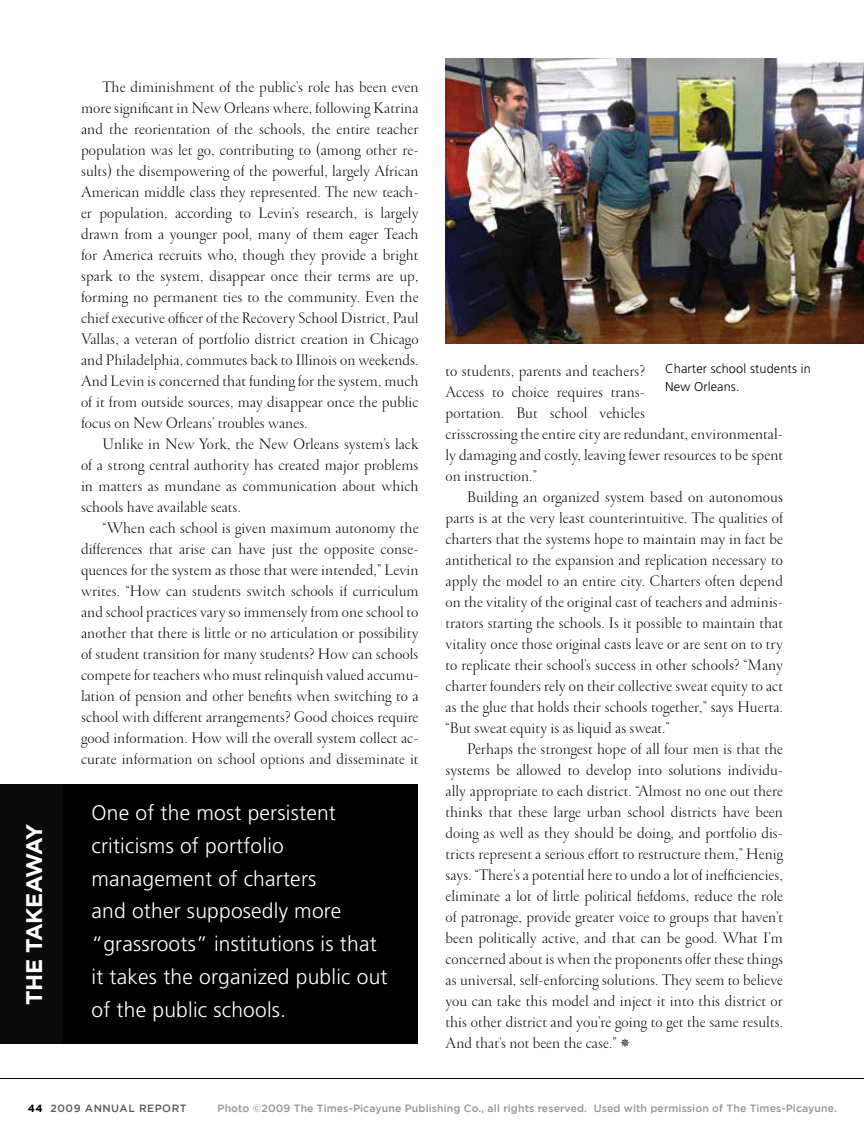
<style>
.page{position:relative;width:864px;height:1134px;background:#fff}
.page>*{position:absolute;margin:0;border:0;box-sizing:border-box;transform-origin:0 0}
.t1{font:700 22.5px "Gotham";letter-spacing:-.02em;color:#fff}
.t2{font:300 21px/33px "Frutiger";letter-spacing:.01em;color:#fff}
.t3{font:300 16.5px/21px "Garamond FB Display";letter-spacing:.01em;color:#000;text-align:justify}
.t4{font:300 12.75px/18px "Frutiger";letter-spacing:.01em;color:#000}
.t5{font:500 10.5px "Gotham";letter-spacing:.01em;color:#939598}
.t6{font:500 10.5px "Gotham";letter-spacing:.05em;color:#58595b}
.s1{font-weight:700;color:#000}
</style>
<div class="page">
<hr style="left:0;top:1078px;width:864px;height:1px;background:#000">
<div style="left:2px;top:784px;width:416px;height:260px;background:#000"></div>
<img style="left:446px;top:59px;width:418px;height:285px">
<div style="left:0;top:784px;width:62px;height:260px;background:#0a0a0b"></div>
<h1 class="t1" style="left:21px;top:1005px;width:180px;rotate:-90deg">t he takeaway</h1>
<p class="t3" style="left:81px;top:77px;width:339px;text-indent:22px">The diminishment of the public’s role has been even more significant in New Orleans where, following Katrina and the reorientation of the schools, the entire teacher population was let go, contributing to (among other re&shy;sults) the disempowering of the powerful, largely African American middle class they represented. The new teach&shy;er population, according to Levin’s research, is largely drawn from a younger pool, many of them eager Teach for America recruits who, though they provide a bright spark to the system, disappear once their terms are up, forming no permanent ties to the community. Even the chief executive officer of the Recovery School District, Paul Vallas, a veteran of portfolio district creation in Chicago and Philadelphia, commutes back to Illinois on weekends.<br>And Levin is concerned that funding for the system, much of it from outside sources, may disappear once the public focus on New Orleans’ troubles wanes.</p>
<p class="t3" style="left:81px;top:434px;width:339px;text-indent:22px">Unlike in New York, the New Orleans system’s lack of a strong central authority has created major problems in matters as mundane as communication about which schools have available seats.</p>
<p class="t3" style="left:81px;top:518px;width:339px;text-indent:22px">“When each school is given maximum autonomy the differences that arise can have just the opposite conse&shy;quences for the system as those that were intended,” Levin writes. “How can students switch schools if curriculum and school practices vary so immensely from one school to another that there is little or no articulation or possibility of student transition for many students? How can schools compete for teachers who must relinquish valued accumu&shy;lation of pension and other benefits when switching to a school with different arrangements? Good choices require good information. How will the overall system collect ac&shy;curate information on school options and disseminate it</p>
<p class="t2" style="left:92px;top:796px;width:298px">One of the most persistent criticisms of portfolio management of charters<br>and other supposedly more “grassroots” institutions is that it takes the organized public out of the public schools.</p>
<p class="t4" style="left:665px;top:360px;width:147px">Charter school students in<br>New Orleans.</p>
<p class="t3" style="left:446px;top:361px;width:339px;text-align:left">to students, parents and teachers?<br>Access to choice requires trans-<br>portation. But school vehicles<br>crisscrossing the entire city are redundant, environmental&shy;ly damaging and costly, leaving fewer resources to be spent on instruction.”</p>
<p class="t3" style="left:446px;top:487px;width:339px;text-indent:22px">Building an organized system based on autonomous parts is at the very least counterintuitive. The qualities of charters that the systems hope to maintain may in fact be antithetical to the expansion and replication necessary to apply the model to an entire city. Charters often depend on the vitality of the original cast of teachers and adminis&shy;trators starting the schools. Is it possible to maintain that vitality once those original casts leave or are sent on to try to replicate their school’s success in other schools? “Many charter founders rely on their collective sweat equity to act as the glue that holds their schools together,” says Huerta. “But sweat equity is as liquid as sweat.”</p>
<p class="t3" style="left:446px;top:739px;width:339px;text-indent:22px">Perhaps the strongest hope of all four men is that the systems be allowed to develop into solutions individu&shy;ally appropriate to each district. “Almost no one out there thinks that these large urban school districts have been doing as well as they should be doing, and portfolio dis&shy;tricts represent a serious effort to restructure them,” Henig says. “There’s a potential here to undo a lot of inefficiencies, eliminate a lot of little political fiefdoms, reduce the role of patronage, provide greater voice to groups that haven’t been politically active, and that can be good. What I’m concerned about is when the proponents offer these things as universal, self-enforcing solutions. They seem to believe you can take this model and inject it into this district or this other district and you’re going to get the same results.<br>And that’s not been the case.”</p>
<p class="t6" style="left:28px;top:1102px;width:160px"><span class="s1">445</span> 2009 annual report</p>
<p class="t5" style="left:218px;top:1103px;width:621px">Photo ©2009 The Times-Picayune Publishing Co., all rights reserved. Used with permission of The Times-Picayune.</p>
</div>
